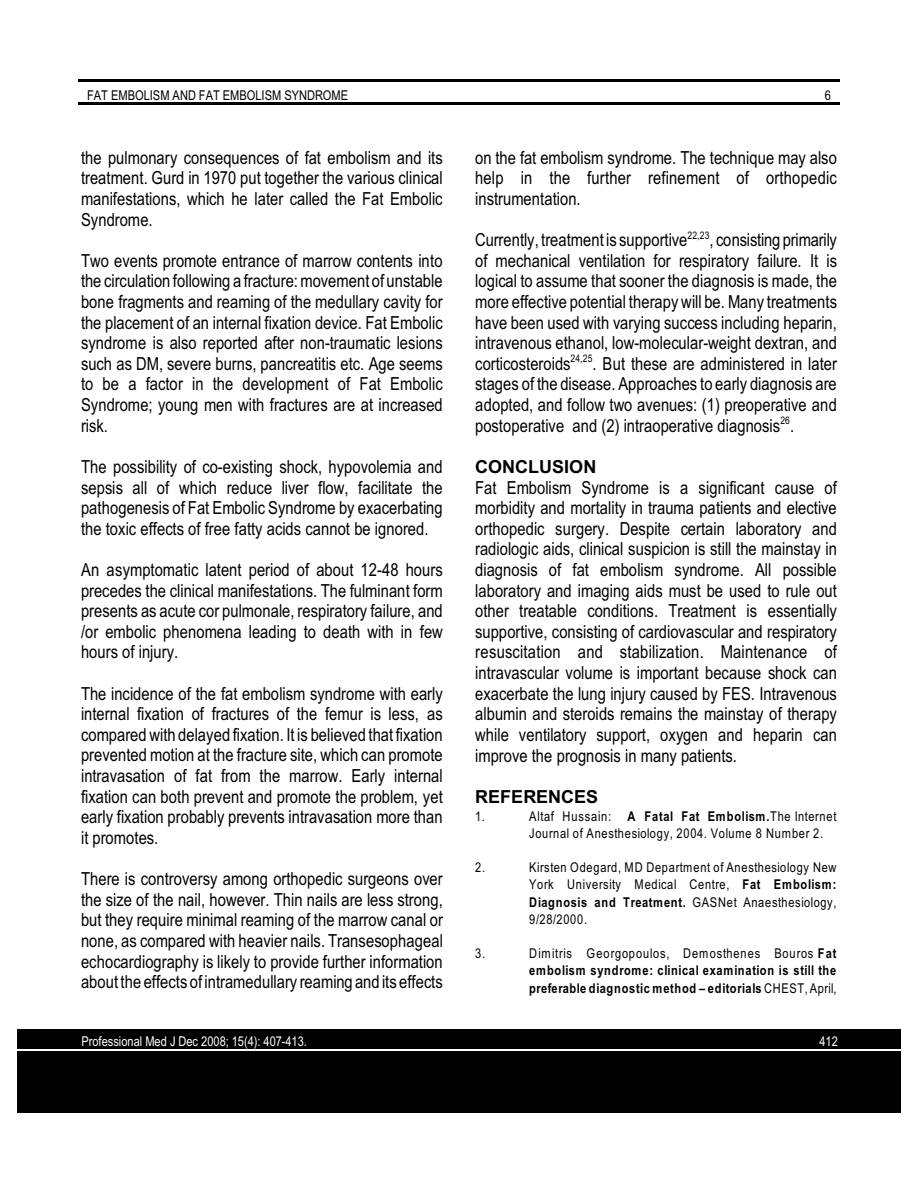
<style>
.page{position:relative;width:918px;height:1188px;background:#fff}
.page>*{position:absolute;margin:0;border:0;box-sizing:border-box;transform-origin:0 0}
.t1{font:18px/20.5px "Arial Narrow";letter-spacing:.005em;color:#000;text-align:justify}
.t2{font:700 18px "Arial";letter-spacing:.005em;color:#000}
.t3{font:13.5px/17.1px "Arial Narrow";letter-spacing:.05em;color:#000}
.t4{font:700 13.5px/17.2px "Arial Narrow";letter-spacing:.045em;color:#000;text-align:justify}
.t5{font:13.5px "Arial Narrow";color:#fff}
.t6{font:13.5px "Arial Narrow";color:#000}
.t7{font:10.5px "Arial Narrow";letter-spacing:.015em;color:#000}
.s1{font-weight:700}
.s2{font-weight:400}
</style>
<div class="page">
<hr style="left:78px;top:79px;width:762px;height:3px;background:#000">
<hr style="left:78px;top:102px;width:762px;height:3px;background:#000">
<div style="left:17px;top:1029px;width:884px;height:21px;background:#000"></div>
<div style="left:17px;top:1051px;width:884px;height:21px;background:#000"></div>
<div style="left:17px;top:1072px;width:884px;height:20px;background:#000"></div>
<div style="left:17px;top:1093px;width:884px;height:20px;background:#000"></div>
<p class="t6" style="left:87px;top:90px;width:263px">FAT EMBOLISM AND FAT EMBOLISM SYNDROME</p>
<p class="t3" style="left:825px;top:87px;width:8px">6</p>
<p class="t1" style="left:81px;top:149px;width:363px">the pulmonary consequences of fat embolism and its treatment. Gurd in 1970 put together the various clinical manifestations, which he later called the Fat Embolic Syndrome.</p>
<p class="t1" style="left:81px;top:252px;width:363px">Two events promote entrance of marrow contents into the circulation following a fracture: movement of unstable bone fragments and reaming of the medullary cavity for the placement of an internal fixation device. Fat Embolic syndrome is also reported after non-traumatic lesions such as DM, severe burns, pancreatitis etc. Age seems to be a factor in the development of Fat Embolic Syndrome; young men with fractures are at increased risk.</p>
<p class="t1" style="left:81px;top:458px;width:363px">The possibility of co-existing shock, hypovolemia and sepsis all of which reduce liver flow, facilitate the pathogenesis of Fat Embolic Syndrome by exacerbating the toxic effects of free fatty acids cannot be ignored.</p>
<p class="t1" style="left:81px;top:561px;width:363px">An asymptomatic latent period of about 12-48 hours precedes the clinical manifestations. The fulminant form presents as acute cor pulmonale, respiratory failure, and /or embolic phenomena leading to death with in few hours of injury.</p>
<p class="t1" style="left:81px;top:685px;width:363px">The incidence of the fat embolism syndrome with early internal fixation of fractures of the femur is less, as compared with delayed fixation. It is believed that fixation prevented motion at the fracture site, which can promote intravasation of fat from the marrow. Early internal fixation can both prevent and promote the problem, yet early fixation probably prevents intravasation more than it promotes.</p>
<p class="t1" style="left:81px;top:870px;width:363px">There is controversy among orthopedic surgeons over the size of the nail, however. Thin nails are less strong, but they require minimal reaming of the marrow canal or none, as compared with heavier nails. Transesophageal echocardiography is likely to provide further information about the effects of intramedullary reaming and its effects</p>
<p class="t1" style="left:475px;top:149px;width:363px">on the fat embolism syndrome. The technique may also help in the further refinement of orthopedic instrumentation.</p>
<p class="t1" style="left:475px;top:231px;width:363px">Currently, treatment is supportive , consisting primarily</p>
<p class="t7" style="left:688px;top:231px;width:23px">22,23</p>
<p class="t1" style="left:475px;top:252px;width:363px">of mechanical ventilation for respiratory failure. It is logical to assume that sooner the diagnosis is made, the more effective potential therapy will be. Many treatments have been used with varying success including heparin, intravenous ethanol, low-molecular-weight dextran, and corticosteroids . But these are administered in later</p>
<p class="t7" style="left:571px;top:355px;width:23px">24,25</p>
<p class="t1" style="left:475px;top:375px;width:363px">stages of the disease. Approaches to early diagnosis are adopted, and follow two avenues: (1) preoperative and postoperative and (2) intraoperative diagnosis .<sup>26</sup></p>
<p class="t2" style="left:475px;top:460px;width:123px">CONCLUSION</p>
<p class="t1" style="left:475px;top:479px;width:363px">Fat Embolism Syndrome is a significant cause of morbidity and mortality in trauma patients and elective orthopedic surgery. Despite certain laboratory and radiologic aids, clinical suspicion is still the mainstay in diagnosis of fat embolism syndrome. All possible laboratory and imaging aids must be used to rule out other treatable conditions. Treatment is essentially supportive, consisting of cardiovascular and respiratory resuscitation and stabilization. Maintenance of intravascular volume is important because shock can exacerbate the lung injury caused by FES. Intravenous albumin and steroids remains the mainstay of therapy while ventilatory support, oxygen and heparin can improve the prognosis in many patients.</p>
<p class="t2" style="left:475px;top:790px;width:125px">REFERENCES</p>
<p class="t3" style="left:475px;top:809px;width:11px">1.</p>
<p class="t3" style="left:529px;top:808px;width:309px">Altaf Hussain: <span class="s1">A Fatal Fat Embolism.</span>The Internet<br>Journal of Anesthesiology, 2004. Volume 8 Number 2.</p>
<p class="t3" style="left:475px;top:860px;width:11px">2.</p>
<p class="t3" style="left:529px;top:860px;width:309px;text-align:justify">Kirsten Odegard, MD Department of Anesthesiology New York University Medical Centre, <span class="s1">Fat Embolism:<br>Diagnosis and Treatment.</span> GASNet Anaesthesiology, 9/28/2000.</p>
<p class="t3" style="left:475px;top:946px;width:12px">3.</p>
<p class="t4" style="left:529px;top:946px;width:309px"><span class="s2">Dimitris Georgopoulos, Demosthenes Bouros</span> Fat embolism syndrome: clinical examination is still the preferable diagnostic method – editorials <span class="s2">CHEST, April,</span></p>
<p class="t5" style="left:82px;top:1036px;width:227px">Professional Med J Dec 2008; 15(4): 407-413.</p>
<p class="t5" style="left:819px;top:1036px;width:20px">412</p>
</div>
